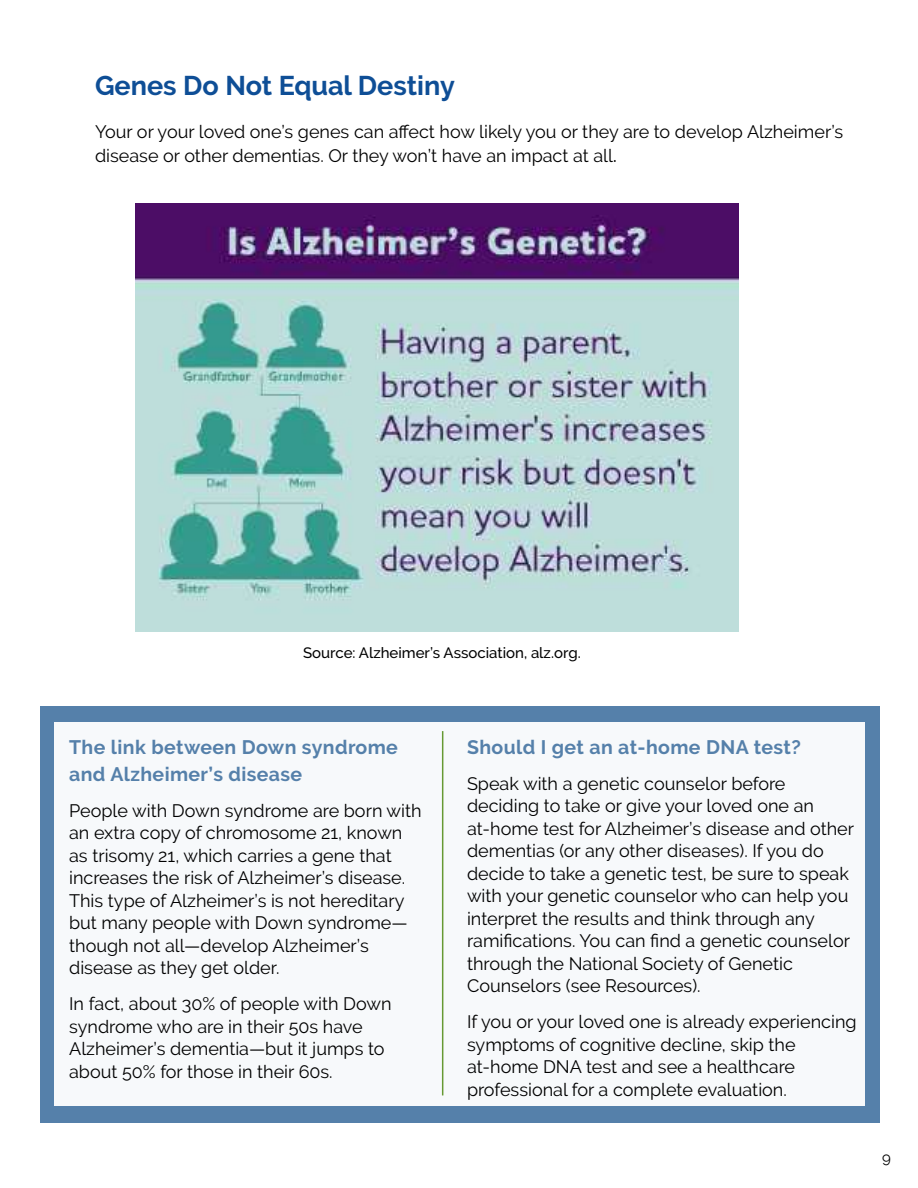
<style>
.page{position:relative;width:918px;height:1188px;background:#fff}
.page>*{position:absolute;margin:0;border:0;box-sizing:border-box;transform-origin:0 0}
.t1{font:700 27px "Raleway";color:#0e4e96}
.t2{font:700 19.5px/27px "Raleway";letter-spacing:.02em;color:#5580aa}
.t3{font:18px/22.5px "Raleway";color:#000}
.t4{font:500 15px "Raleway";color:#000}
.t5{font:15px "Raleway";color:#000}
.s1{font-weight:500}
</style>
<div class="page">
<div style="left:40px;top:706px;width:840px;height:417px;background:#5580aa"></div>
<div style="left:54px;top:722px;width:811px;height:384px;background:#f7f9fb"></div>
<img style="left:135px;top:204px;width:603px;height:428px">
<hr style="left:442px;top:731px;width:1px;height:364px;background:#693">
<h1 class="t1" style="left:95px;top:70px;width:361px">Genes Do Not Equal Destiny</h1>
<p class="t3" style="left:95px;top:120px;width:750px;line-height:24px">Your or your loved one’s genes can affect how likely you or they are to develop Alzheimer’s disease or other dementias. Or they won’t have an impact at all<span class="s1">.</span></p>
<p class="t4" style="left:303px;top:644px;width:279px">Source: Alzheimer’s Association, alz.org.</p>
<p class="t2" style="left:69px;top:733px;width:330px">The link between Down syndrome and Alzheimer’s disease</p>
<p class="t3" style="left:69px;top:799px;width:354px">People with Down syndrome are born with an extra copy of chromosome 21, known as trisomy 21, which carries a gene that increases the risk of Alzheimer’s disease.<br>This type of Alzheimer’s is not hereditary but many people with Down syndrome— though not all—develop Alzheimer’s disease as they get older.</p>
<p class="t3" style="left:69px;top:992px;width:324px">In fact, about 30% of people with Down syndrome who are in their 50s have Alzheimer’s dementia—but it jumps to about 50% for those in their 60s.</p>
<p class="t2" style="left:467px;top:733px;width:335px">Should I get an at-home DNA test?</p>
<p class="t3" style="left:467px;top:772px;width:389px">Speak with a genetic counselor before deciding to take or give your loved one an at-home test for Alzheimer’s disease and other dementias (or any other diseases). If you do decide to take a genetic test, be sure to speak with your genetic counselor who can help you interpret the results and think through any ramifications. You can find a genetic counselor through the National Society of Genetic Counselors (see Resources).</p>
<p class="t3" style="left:467px;top:1010px;width:391px">If you or your loved one is already experiencing symptoms of cognitive decline, skip the at-home DNA test and see a healthcare professional for a complete evaluation.</p>
<p class="t5" style="left:882px;top:1149px;width:10px">9</p>
</div>
